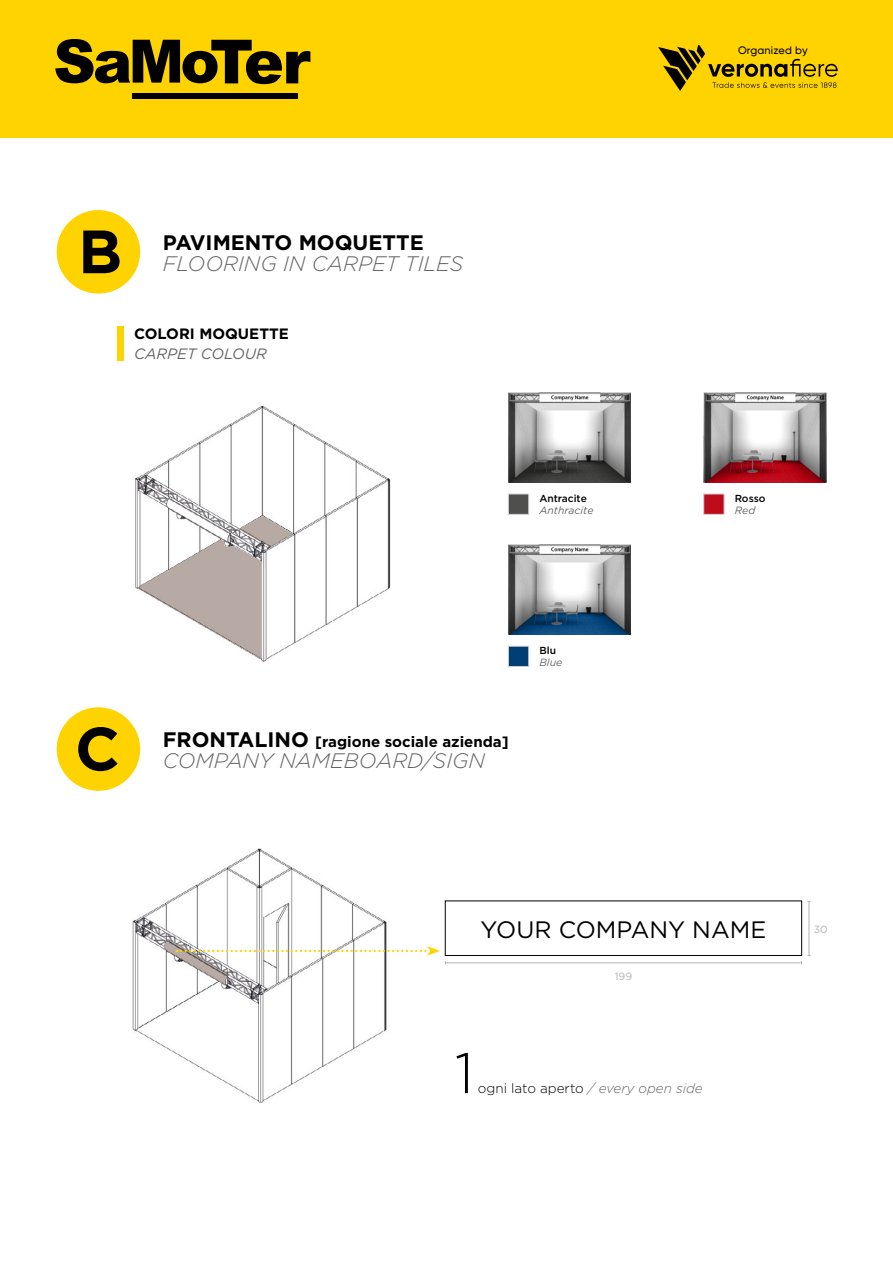
<style>
.page{position:relative;width:893px;height:1263px;background:#fff}
.page>*{position:absolute;margin:0;border:0;box-sizing:border-box;transform-origin:0 0}
.t1{font:700 60.9px "Gotham";color:#000}
.t2{font:300 57px "Gotham";color:#000}
.t3{font:23.7px "Gotham";color:#000}
.t4{font:italic 300 21px "Gotham";color:#646567}
.t5{font:700 21px "Gotham";color:#000}
.t6{font:700 15px "Gotham";color:#000}
.t7{font:italic 15px "Gotham";color:#646567}
.t8{font:300 13.5px "Gotham";color:#000}
.t9{font:500 10.8px "Gilroy";letter-spacing:.02em;color:#000}
.t10{font:italic 10.5px "Gotham";color:#646567}
.t11{font:10.5px "Gotham";color:#b1b3b4}
.t12{font:500 10.2px "Gotham";color:#000}
.s1{font-size:21px}
.s2{font-style:italic;color:#646567}
</style>
<div class="page">
<div style="left:0;top:0;width:893px;height:137px;background:#ffd300"></div>
<div style="left:132px;top:93px;width:166px;height:5px;background:#000"></div>
<svg style="left:55px;top:39px;width:255px;height:45px"></svg>
<img style="left:117px;top:353px;width:274px;height:309px">
<img style="left:239px;top:516px;width:54px;height:31px">
<img style="left:138px;top:540px;width:123px;height:119px">
<img style="left:132px;top:848px;width:255px;height:255px">
<div style="left:445px;top:900px;width:357px;height:56px;border:1px solid #000"></div>
<hr style="left:809px;top:901px;width:1px;height:54px;background:#b1b3b4">
<hr style="left:446px;top:962px;width:356px;height:1px;background:#b1b3b4">
<svg style="left:165px;top:939px;width:281px;height:46px"></svg>
<img style="left:704px;top:392px;width:122px;height:91px">
<img style="left:508px;top:544px;width:122px;height:91px">
<img style="left:508px;top:392px;width:122px;height:91px">
<svg style="left:705px;top:460px;width:120px;height:23px;background:#8f1c27"></svg>
<svg style="left:510px;top:612px;width:120px;height:23px;background:#1f496d"></svg>
<svg style="left:511px;top:460px;width:120px;height:23px;background:#40403f"></svg>
<div style="left:57px;top:210px;width:83px;height:84px;background:#ffd300;border-radius:50%"></div>
<div style="left:57px;top:707px;width:83px;height:84px;background:#ffd300;border-radius:50%"></div>
<div style="left:117px;top:326px;width:6px;height:34px;background:#ffd300"></div>
<div style="left:508px;top:494px;width:21px;height:21px;background:#4f504e;border:1px solid #d1d2d4"></div>
<div style="left:703px;top:494px;width:21px;height:21px;background:#bf0c1d;border:1px solid #d1d2d4"></div>
<div style="left:508px;top:646px;width:21px;height:21px;background:#003f74;border:1px solid #d1d2d4"></div>
<svg style="left:658px;top:45px;width:180px;height:46px"></svg>
<p class="t9" style="left:738px;top:43px;width:71px">Organized by</p>
<h1 class="t1" style="left:78px;top:211px;width:46px">B</h1>
<h3 class="t5" style="left:163px;top:228px;width:263px">PAVIMENTO MOQUETTE</h3>
<h3 class="t4" style="left:163px;top:250px;width:302px">FLOORING IN CARPET TILES</h3>
<p class="t6" style="left:134px;top:324px;width:156px">COLORI MOQUETTE</p>
<p class="t7" style="left:134px;top:344px;width:134px">CARPET COLOUR</p>
<p class="t12" style="left:539px;top:492px;width:49px">Antracite</p>
<p class="t10" style="left:539px;top:504px;width:56px">Anthracite</p>
<h1 class="t1" style="left:75px;top:708px;width:46px">C</h1>
<p class="t6" style="left:163px;top:732px;width:347px"><span class="s1">FRONTALINO</span> [ragione sociale azienda]</p>
<h3 class="t4" style="left:163px;top:747px;width:324px">COMPANY NAMEBOARD/SIGN</h3>
<p class="t12" style="left:539px;top:644px;width:18px">Blu</p>
<p class="t10" style="left:539px;top:656px;width:24px">Blue</p>
<p class="t12" style="left:735px;top:492px;width:32px">Rosso</p>
<p class="t10" style="left:735px;top:504px;width:22px">Red</p>
<h3 class="t3" style="left:481px;top:914px;width:287px">YOUR COMPANY NAME</h3>
<p class="t11" style="left:814px;top:922px;width:15px">30</p>
<p class="t11" style="left:615px;top:969px;width:19px">199</p>
<h2 class="t2" style="left:455px;top:1037px;width:21px">1</h2>
<p class="t8" style="left:478px;top:1080px;width:226px">ogni lato aperto <span class="s2">/ every open side</span></p>
</div>
